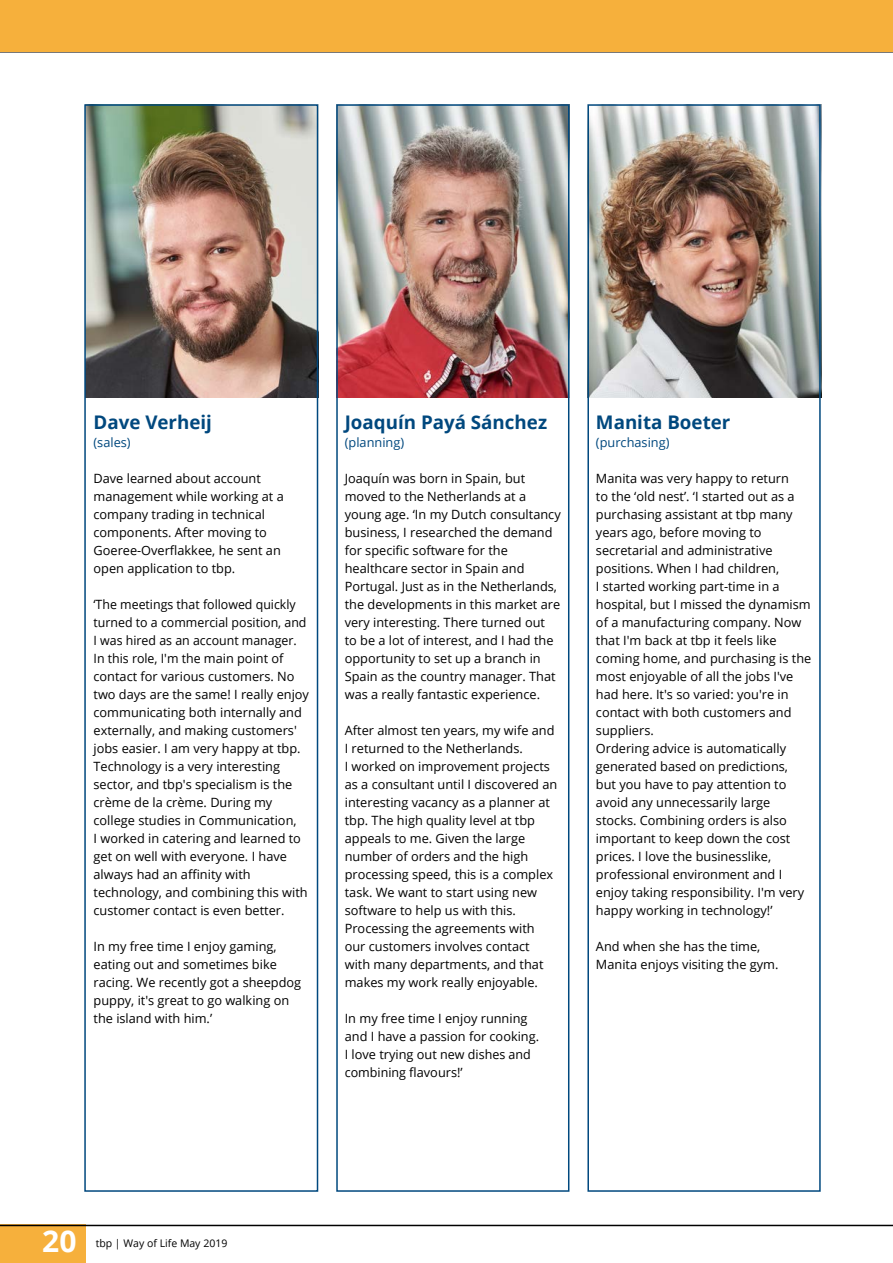
<style>
.page{position:relative;width:893px;height:1263px;background:#fff}
.page>*{position:absolute;margin:0;border:0;box-sizing:border-box;transform-origin:0 0}
.t1{font:700 30px "Open Sans";color:#fff}
.t2{font:700 18.75px "Open Sans";color:#00487e}
.t3{font:12.75px/18px "Open Sans";color:#000}
.t4{font:12.75px "Open Sans";color:#00487e}
.t5{font:10.5px "Open Sans";color:#000}
</style>
<div class="page">
<img style="left:339px;top:105px;width:231px;height:293px">
<img style="left:590px;top:107px;width:228px;height:291px">
<img style="left:87px;top:107px;width:228px;height:291px">
<div style="left:84px;top:104px;width:234px;height:1088px;border:2px solid #00487e"></div>
<div style="left:587px;top:104px;width:234px;height:1088px;border:2px solid #00487e"></div>
<div style="left:336px;top:104px;width:233px;height:1088px;border:2px solid #00487e"></div>
<hr style="left:0;top:51px;width:893px;height:2px;background:#000">
<div style="left:0;top:1225px;width:85px;height:38px;background:#f6b03c"></div>
<hr style="left:0;top:1225px;width:893px;height:1px;background:#000">
<div style="left:0;top:0;width:893px;height:51px;background:#f6b03c"></div>
<h2 class="t2" style="left:94px;top:409px;width:120px">Dave Verheij</h2>
<p class="t4" style="left:94px;top:434px;width:39px">(sales)</p>
<p class="t3" style="left:94px;top:469px;width:192px">Dave learned about account management while working at a company trading in technical components. After moving to<br>Goeree-Overflakkee, he sent an open application to tbp.</p>
<p class="t3" style="left:94px;top:595px;width:217px">‘The meetings that followed quickly turned to a commercial position, and I was hired as an account manager.<br>In this role, I'm the main point of contact for various customers. No two days are the same! I really enjoy communicating both internally and externally, and making customers' jobs easier. I am very happy at tbp.<br>Technology is a very interesting sector, and tbp's specialism is the crème de la crème. During my college studies in Communication,<br>I worked in catering and learned to get on well with everyone. I have always had an affinity with technology, and combining this with customer contact is even better.</p>
<p class="t3" style="left:94px;top:937px;width:209px">In my free time I enjoy gaming, eating out and sometimes bike racing. We recently got a sheepdog puppy, it's great to go walking on the island with him.’</p>
<h2 class="t2" style="left:345px;top:409px;width:204px">Joaquín Payá Sánchez</h2>
<p class="t4" style="left:345px;top:434px;width:61px">(planning)</p>
<p class="t3" style="left:345px;top:469px;width:217px">Joaquín was born in Spain, but moved to the Netherlands at a young age. ‘In my Dutch consultancy business, I researched the demand for specific software for the healthcare sector in Spain and Portugal. Just as in the Netherlands, the developments in this market are very interesting. There turned out<br>to be a lot of interest, and I had the opportunity to set up a branch in Spain as the country manager. That was a really fantastic experience.</p>
<p class="t3" style="left:345px;top:721px;width:214px">After almost ten years, my wife and<br>I returned to the Netherlands.<br>I worked on improvement projects as a consultant until I discovered an interesting vacancy as a planner at tbp. The high quality level at tbp appeals to me. Given the large number of orders and the high processing speed, this is a complex task. We want to start using new software to help us with this.<br>Processing the agreements with our customers involves contact with many departments, and that makes my work really enjoyable.</p>
<p class="t3" style="left:345px;top:1009px;width:196px">In my free time I enjoy running and I have a passion for cooking.<br>I love trying out new dishes and combining flavours!’</p>
<h2 class="t2" style="left:596px;top:409px;width:136px">Manita Boeter</h2>
<p class="t4" style="left:596px;top:434px;width:75px">(purchasing)</p>
<p class="t3" style="left:596px;top:469px;width:217px">Manita was very happy to return<br>to the ‘old nest’. ‘I started out as a purchasing assistant at tbp many years ago, before moving to secretarial and administrative positions. When I had children,<br>I started working part-time in a hospital, but I missed the dynamism of a manufacturing company. Now that I'm back at tbp it feels like coming home, and purchasing is the most enjoyable of all the jobs I've had here. It's so varied: you're in contact with both customers and suppliers.<br>Ordering advice is automatically generated based on predictions, but you have to pay attention to avoid any unnecessarily large stocks. Combining orders is also important to keep down the cost prices. I love the businesslike, professional environment and I enjoy taking responsibility. I'm very happy working in technology!’</p>
<p class="t3" style="left:596px;top:937px;width:184px">And when she has the time,<br>Manita enjoys visiting the gym.</p>
<h1 class="t1" style="left:42px;top:1220px;width:36px">20</h1>
<p class="t5" style="left:96px;top:1236px;width:133px">tbp | Way of Life May 2019</p>
</div>
